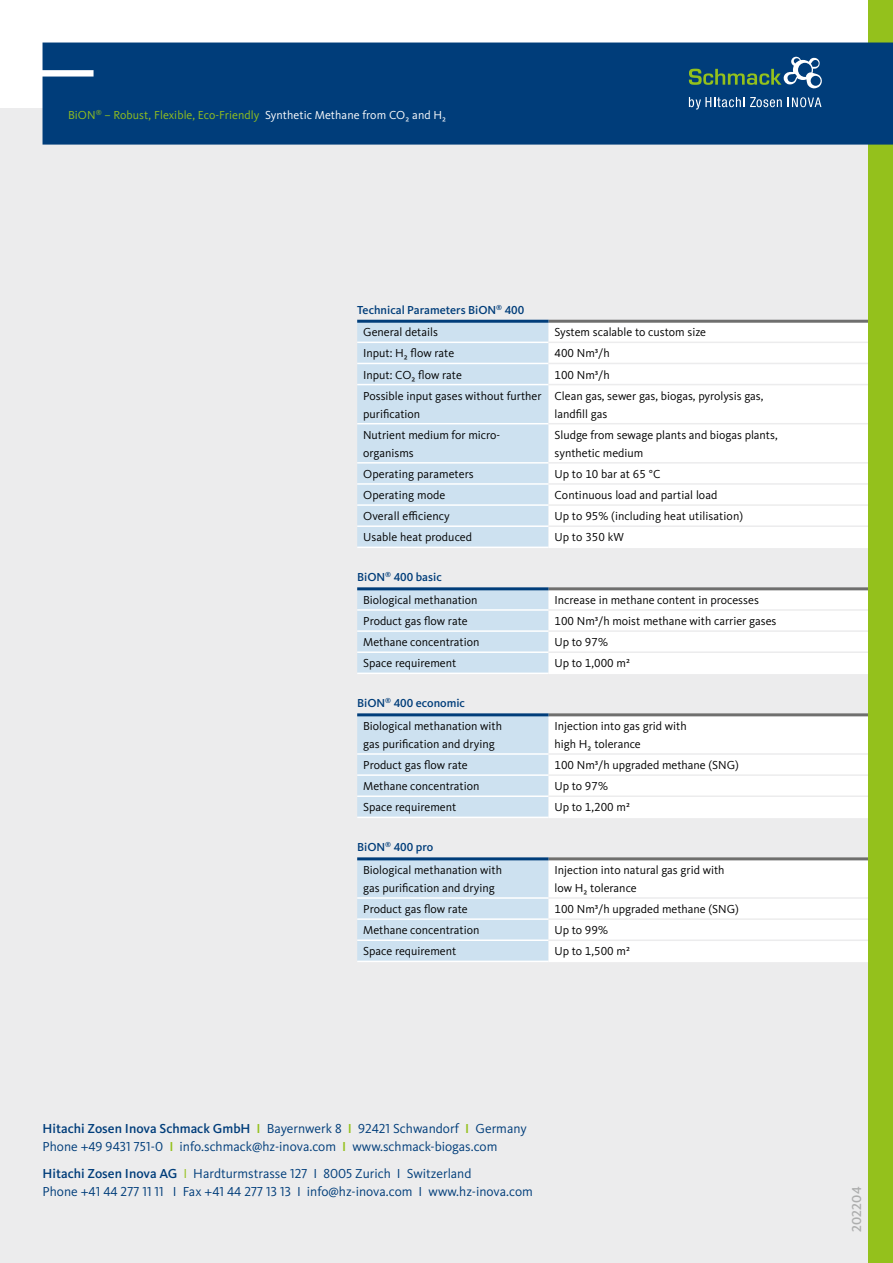
<style>
.page{position:relative;width:893px;height:1263px;background:#fff}
.page>*{position:absolute;margin:0;border:0;box-sizing:border-box;transform-origin:0 0}
.t1{font:13.5px/18px "Kievit Pro";color:#003d7a}
.t2{font:500 13.5px "Kievit Pro";color:#adaeae}
.t3{font:12px/18px "Kievit Pro";color:#000}
.t4{font:12px "Kievit Pro";letter-spacing:.005em;color:#94c11c}
.t5{font:500 12px/22.8px "Kievit Pro";color:#003d7a}
.s1{color:#fff}
.s2{font-weight:400;color:#000}
.s3{font-weight:500;color:#003d7a}
.s4{font-weight:500}
.s5{font-weight:500;color:#94c11c}
.s6{color:#94c11c}
</style>
<div class="page">
<div style="left:0;top:108px;width:893px;height:1155px;background:#ececed"></div>
<div style="left:357px;top:323px;width:192px;height:224px;background:#cde1f0"></div>
<div style="left:549px;top:323px;width:319px;height:224px;background:#fff"></div>
<hr style="left:357px;top:342px;width:192px;height:1px;background:#fff">
<hr style="left:357px;top:363px;width:192px;height:1px;background:#fff">
<hr style="left:357px;top:384px;width:192px;height:1px;background:#fff">
<hr style="left:357px;top:423px;width:192px;height:1px;background:#fff">
<hr style="left:357px;top:462px;width:192px;height:2px;background:#fff">
<hr style="left:357px;top:483px;width:192px;height:2px;background:#fff">
<hr style="left:357px;top:504px;width:192px;height:2px;background:#fff">
<hr style="left:357px;top:525px;width:192px;height:2px;background:#fff">
<hr style="left:357px;top:547px;width:192px;height:1px;background:#fff">
<hr style="left:549px;top:320px;width:323px;height:3px;background:#6f6f6e">
<hr style="left:357px;top:320px;width:192px;height:3px;background:#003d7a">
<hr style="left:549px;top:342px;width:323px;height:1px;background:#ececed">
<hr style="left:549px;top:363px;width:323px;height:1px;background:#ececed">
<hr style="left:549px;top:384px;width:323px;height:1px;background:#ececed">
<hr style="left:549px;top:423px;width:323px;height:1px;background:#ececed">
<hr style="left:549px;top:462px;width:323px;height:2px;background:#ececed">
<hr style="left:549px;top:483px;width:323px;height:2px;background:#ececed">
<hr style="left:549px;top:504px;width:323px;height:2px;background:#ececed">
<hr style="left:549px;top:525px;width:323px;height:2px;background:#ececed">
<hr style="left:549px;top:547px;width:323px;height:1px;background:#fff">
<svg style="left:357px;top:590px;width:511px;height:83px;background:#ebf3f8"></svg>
<hr style="left:357px;top:609px;width:192px;height:2px;background:#fff">
<hr style="left:357px;top:630px;width:192px;height:2px;background:#fff">
<hr style="left:357px;top:651px;width:192px;height:2px;background:#fff">
<hr style="left:357px;top:673px;width:192px;height:1px;background:#fff">
<hr style="left:549px;top:587px;width:323px;height:3px;background:#6f6f6e">
<hr style="left:357px;top:587px;width:192px;height:3px;background:#003d7a">
<hr style="left:549px;top:673px;width:323px;height:1px;background:#fff">
<hr style="left:549px;top:609px;width:323px;height:2px;background:#ececed">
<hr style="left:549px;top:630px;width:323px;height:2px;background:#ececed">
<hr style="left:549px;top:651px;width:323px;height:2px;background:#ececed">
<svg style="left:357px;top:716px;width:511px;height:101px;background:#ebf3f8"></svg>
<hr style="left:357px;top:753px;width:192px;height:2px;background:#fff">
<hr style="left:357px;top:774px;width:192px;height:2px;background:#fff">
<hr style="left:357px;top:795px;width:192px;height:2px;background:#fff">
<hr style="left:357px;top:817px;width:192px;height:1px;background:#fff">
<hr style="left:549px;top:713px;width:323px;height:3px;background:#6f6f6e">
<hr style="left:357px;top:713px;width:192px;height:3px;background:#003d7a">
<hr style="left:549px;top:817px;width:323px;height:1px;background:#fff">
<hr style="left:549px;top:753px;width:323px;height:2px;background:#ececed">
<hr style="left:549px;top:774px;width:323px;height:2px;background:#ececed">
<hr style="left:549px;top:795px;width:323px;height:2px;background:#ececed">
<svg style="left:357px;top:860px;width:511px;height:101px;background:#ebf3f8"></svg>
<hr style="left:357px;top:897px;width:192px;height:2px;background:#fff">
<hr style="left:357px;top:918px;width:192px;height:2px;background:#fff">
<hr style="left:357px;top:939px;width:192px;height:2px;background:#fff">
<hr style="left:357px;top:961px;width:192px;height:1px;background:#fff">
<hr style="left:549px;top:857px;width:323px;height:3px;background:#6f6f6e">
<hr style="left:357px;top:857px;width:192px;height:3px;background:#003d7a">
<hr style="left:549px;top:961px;width:323px;height:1px;background:#fff">
<hr style="left:549px;top:897px;width:323px;height:2px;background:#ececed">
<hr style="left:549px;top:918px;width:323px;height:2px;background:#ececed">
<hr style="left:549px;top:939px;width:323px;height:2px;background:#ececed">
<div style="left:868px;top:0;width:25px;height:1263px;background:#94c11c"></div>
<div style="left:43px;top:43px;width:850px;height:102px;background:#003d7a"></div>
<svg style="left:689px;top:57px;width:133px;height:32px;background:#2c6179"></svg>
<svg style="left:689px;top:97px;width:132px;height:12px;background:#426f9c"></svg>
<p class="t4" style="left:68px;top:108px;width:380px">BiON<sup>®</sup> – Robust, Flexible, Eco-Friendly <span class="s1">Synthetic Methane from CO₂ and H₂</span></p>
<p class="t5" style="left:363px;top:298px;width:163px;text-indent:-6px">Technical Parameters BiON<sup>®</sup> 400<br><span class="s2">General details</span></p>
<p class="t3" style="left:555px;top:323px;width:153px">System scalable to custom size</p>
<p class="t3" style="left:363px;top:344px;width:93px">Input: H₂ flow rate</p>
<p class="t3" style="left:555px;top:344px;width:57px">400 Nm3/h</p>
<p class="t3" style="left:363px;top:365px;width:100px">Input: CO₂ flow rate</p>
<p class="t3" style="left:555px;top:365px;width:57px">100 Nm3/h</p>
<p class="t3" style="left:363px;top:387px;width:180px">Possible input gases without further purification</p>
<p class="t3" style="left:555px;top:387px;width:211px">Clean gas, sewer gas, biogas, pyrolysis gas, landfill gas</p>
<p class="t3" style="left:363px;top:426px;width:137px">Nutrient medium for micro&shy;organisms</p>
<p class="t3" style="left:555px;top:426px;width:225px">Sludge from sewage plants and biogas plants, synthetic medium</p>
<p class="t3" style="left:363px;top:465px;width:112px">Operating parameters</p>
<p class="t3" style="left:555px;top:465px;width:107px">Up to 10 bar at 65 °C</p>
<p class="t3" style="left:363px;top:486px;width:84px">Operating mode</p>
<p class="t3" style="left:555px;top:486px;width:164px">Continuous load and partial load</p>
<p class="t3" style="left:363px;top:507px;width:88px">Overall efficiency</p>
<p class="t3" style="left:555px;top:507px;width:190px">Up to 95% (including heat utilisation)</p>
<p class="t3" style="left:363px;top:528px;width:110px">Usable heat produced</p>
<p class="t3" style="left:555px;top:528px;width:71px">Up to 350 kW</p>
<p class="t3" style="left:363px;top:566px;width:116px;line-height:22.8px;text-indent:-6px"><span class="s3">BiON</span><sup>®</sup> <span class="s3">400 basic<br></span>Biological methanation</p>
<p class="t3" style="left:555px;top:591px;width:206px">Increase in methane content in processes</p>
<p class="t3" style="left:363px;top:612px;width:106px">Product gas flow rate</p>
<p class="t3" style="left:555px;top:612px;width:223px">100 Nm3/h moist methane with carrier gases</p>
<p class="t3" style="left:363px;top:633px;width:118px">Methane concentration</p>
<p class="t3" style="left:555px;top:633px;width:55px">Up to 97%</p>
<p class="t3" style="left:363px;top:654px;width:95px">Space requirement</p>
<p class="t3" style="left:555px;top:654px;width:77px">Up to 1,000 m2</p>
<p class="t3" style="left:363px;top:692px;width:140px;line-height:22.8px;text-indent:-6px"><span class="s3">BiON</span><sup>®</sup> <span class="s3">400 economic<br></span>Biological methanation with</p>
<p class="t3" style="left:363px;top:735px;width:133px">gas purification and drying</p>
<p class="t3" style="left:555px;top:717px;width:134px">Injection into gas grid with high H₂ tolerance</p>
<p class="t3" style="left:363px;top:756px;width:106px">Product gas flow rate</p>
<p class="t3" style="left:555px;top:756px;width:186px">100 Nm3/h upgraded methane (SNG)</p>
<p class="t3" style="left:363px;top:777px;width:118px">Methane concentration</p>
<p class="t3" style="left:555px;top:777px;width:55px">Up to 97%</p>
<p class="t3" style="left:363px;top:798px;width:95px">Space requirement</p>
<p class="t3" style="left:555px;top:798px;width:77px">Up to 1,200 m2</p>
<p class="t3" style="left:363px;top:836px;width:140px;line-height:22.8px;text-indent:-6px"><span class="s3">BiON</span><sup>®</sup> <span class="s3">400 pro<br></span>Biological methanation with</p>
<p class="t3" style="left:363px;top:879px;width:133px">gas purification and drying</p>
<p class="t3" style="left:555px;top:861px;width:171px">Injection into natural gas grid with low H₂ tolerance</p>
<p class="t3" style="left:363px;top:900px;width:106px">Product gas flow rate</p>
<p class="t3" style="left:555px;top:900px;width:186px">100 Nm3/h upgraded methane (SNG)</p>
<p class="t3" style="left:363px;top:921px;width:118px">Methane concentration</p>
<p class="t3" style="left:555px;top:921px;width:55px">Up to 99%</p>
<p class="t3" style="left:363px;top:942px;width:95px">Space requirement</p>
<p class="t3" style="left:555px;top:942px;width:77px">Up to 1,500 m2</p>
<p class="t1" style="left:43px;top:1119px;width:486px"><span class="s4">Hitachi Zosen Inova Schmack GmbH</span> <span class="s5">I</span> Bayernwerk 8 <span class="s5">I</span> 92421 Schwandorf <span class="s5">I</span> Germany<br>Phone +49 9431 751-0 <span class="s5">I</span> info.schmack@hz-inova.com <span class="s5">I</span> www.schmack-biogas.com</p>
<p class="t1" style="left:43px;top:1164px;width:492px"><span class="s4">Hitachi Zosen Inova AG</span> <span class="s6">I</span> Hardturmstrasse 127 I 8005 Zurich I Switzerland<br>Phone +41 44 277 11 11 I Fax +41 44 277 13 13 I info@hz-inova.com I www.hz-inova.com</p>
<p class="t2" style="left:848px;top:1232px;width:47px;rotate:-90deg">202204</p>
</div>
